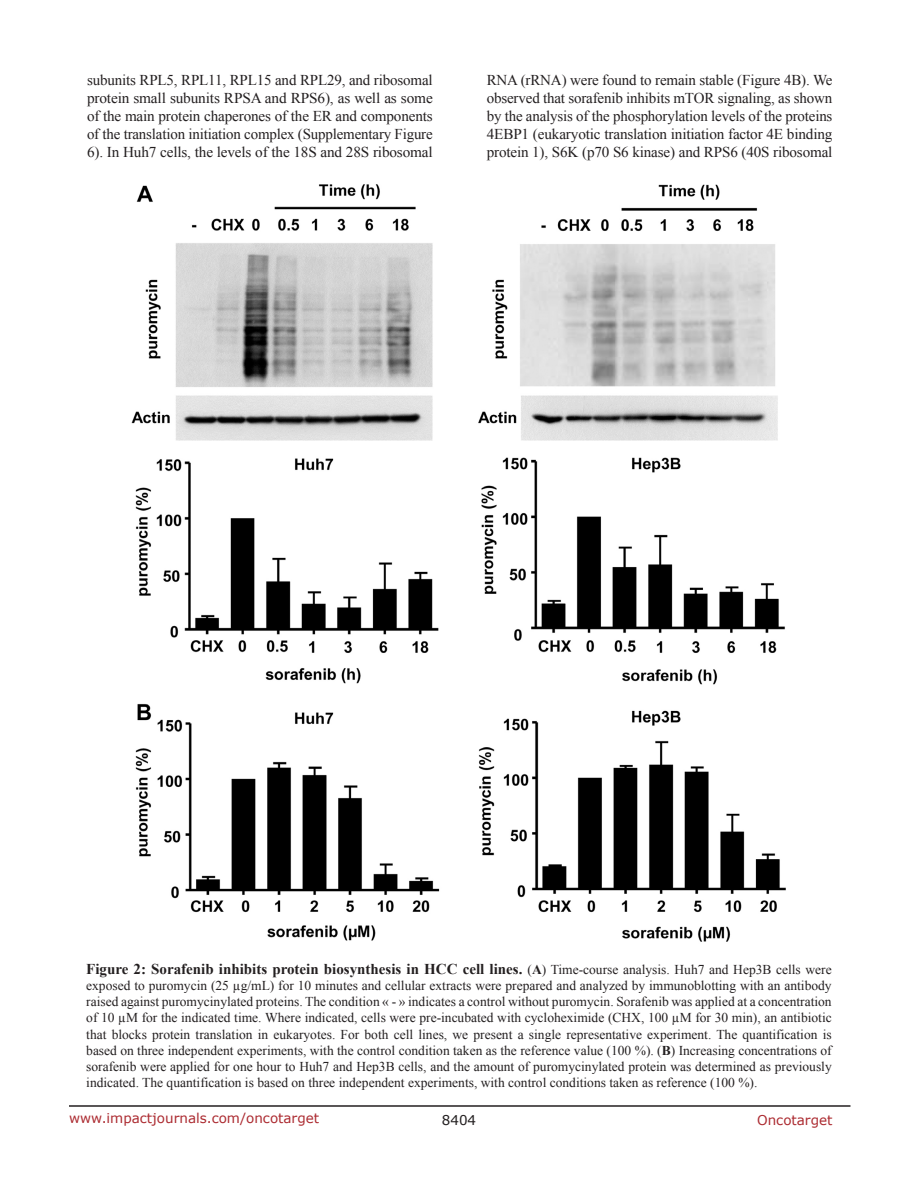
<style>
.page{position:relative;width:918px;height:1188px;background:#fff}
.page>*{position:absolute;margin:0;border:0;box-sizing:border-box;transform-origin:0 0}
.BodyText{font:15px/18px "Times New Roman";letter-spacing:-.01em;color:#231f20;text-align:justify}
.FigureText{font:700 15px "Times New Roman";color:#231f20}
.FigureText-2{font:13.5px/16.2px "Times New Roman";color:#231f20;text-align:justify}
.t1{font:13.5px "Verdana";color:#ac2b31}
.t2{font:13.5px "Verdana";color:#231f20}
.s1{font-weight:400;font-size:13.5px}
.s2{font-size:13.5px}
.s3{font-weight:700}
</style>
<div class="page">
<hr style="left:69px;top:1105px;width:781px;height:2px;background:#231f20">
<img style="left:131px;top:184px;width:655px;height:758px">
<p class="BodyText" style="left:87px;top:71px;width:347px">subunits RPL5, RPL11, RPL15 and RPL29, and ribosomal protein small subunits RPSA and RPS6), as well as some of the main protein chaperones of the ER and components of the translation initiation complex (Supplementary Figure 6). In Huh7 cells, the levels of the 18S and 28S ribosomal</p>
<p class="BodyText" style="left:487px;top:71px;width:347px">RNA (rRNA) were found to remain stable (Figure 4B). We observed that sorafenib inhibits mTOR signaling, as shown by the analysis of the phosphorylation levels of the proteins 4EBP1 (eukaryotic translation initiation factor 4E binding protein 1), S6K (p70 S6 kinase) and RPS6 (40S ribosomal</p>
<p class="FigureText" style="left:86px;top:958px;width:747px">Figure 2: Sorafenib inhibits protein biosynthesis in HCC cell lines. <span class="s1">(</span><span class="s2">A</span><span class="s1">) Time-course analysis. Huh7 and Hep3B cells were</span></p>
<p class="FigureText-2" style="left:86px;top:977px;width:747px">exposed to puromycin (25 µg/mL) for 10 minutes and cellular extracts were prepared and analyzed by immunoblotting with an antibody raised against puromycinylated proteins. The condition « - » indicates a control without puromycin. Sorafenib was applied at a concentration of 10 µM for the indicated time. Where indicated, cells were pre-incubated with cycloheximide (CHX, 100 µM for 30 min), an antibiotic that blocks protein translation in eukaryotes. For both cell lines, we present a single representative experiment. The quantification is based on three independent experiments, with the control condition taken as the reference value (100 %). (<span class="s3">B</span>) Increasing concentrations of sorafenib were applied for one hour to Huh7 and Hep3B cells, and the amount of puromycinylated protein was determined as previously indicated. The quantification is based on three independent experiments, with control conditions taken as reference (100 %).</p>
<p class="t1" style="left:69px;top:1109px;width:252px">www.impactjournals.com/oncotarget</p>
<p class="t2" style="left:442px;top:1111px;width:36px">8404</p>
<p class="t1" style="left:757px;top:1111px;width:77px">Oncotarget</p>
</div>
